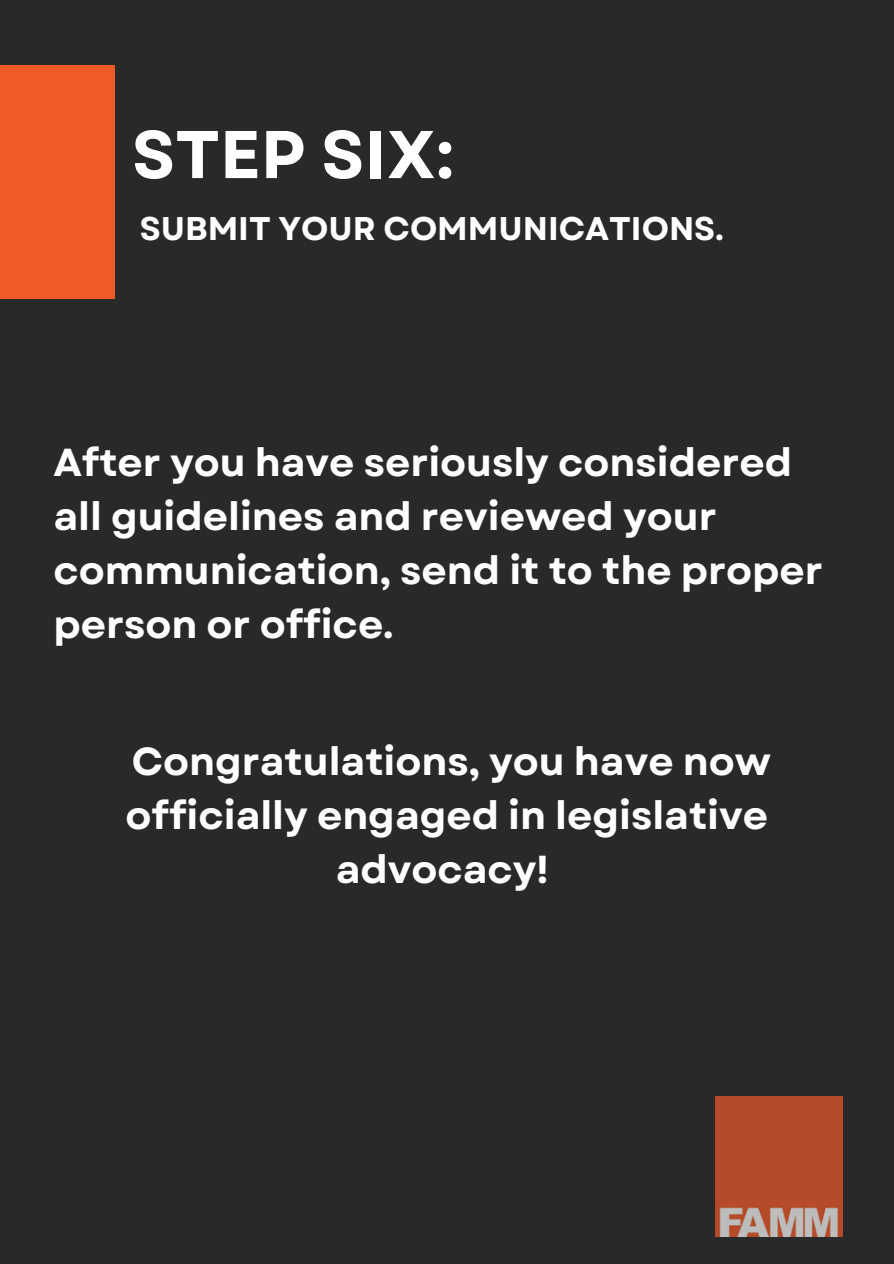
<style>
.page{position:relative;width:894px;height:1264px;background:#fff}
.page>*{position:absolute;margin:0;border:0;box-sizing:border-box;transform-origin:0 0}
.t1{font:700 67.2px "Garet";color:#fff}
.t2{font:700 39px/54px "Garet";color:#fff}
.t3{font:700 32.85px "Garet";color:#fff}
</style>
<div class="page">
<div style="left:0;top:0;width:893px;height:1263px;background:#292929"></div>
<div style="left:0;top:65px;width:115px;height:234px;background:#f05a26"></div>
<img style="left:715px;top:1096px;width:127px;height:140px">
<h1 class="t1" style="left:132px;top:113px;width:323px">STEP SIX:</h1>
<p class="t3" style="left:140px;top:208px;width:585px">SUBMIT YOUR COMMUNICATIONS.</p>
<p class="t2" style="left:53px;top:436px;width:770px">After you have seriously considered all guidelines and reviewed your communication, send it to the proper person or office.</p>
<p class="t2" style="left:125px;top:735px;width:646px;text-align:center">Congratulations, you have now officially engaged in legislative advocacy!</p>
</div>
